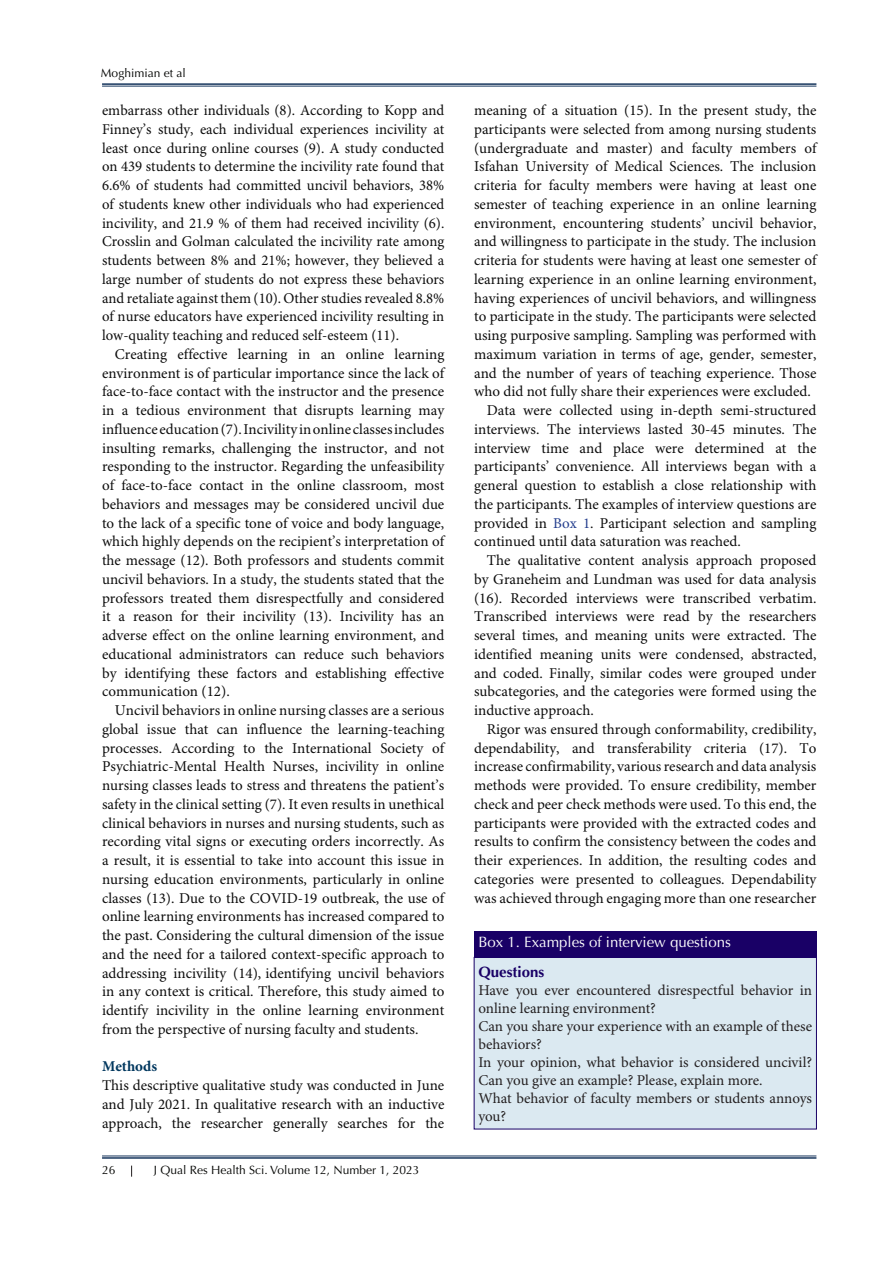
<style>
.page{position:relative;width:893px;height:1263px;background:#fff}
.page>*{position:absolute;margin:0;border:0;box-sizing:border-box;transform-origin:0 0}
.t1{font:15px/18.8px "Minion Pro";color:#0d0d0d;text-align:justify}
.t2{font:15px/18px "Minion Pro";letter-spacing:-.005em;color:#231f20}
.t3{font:15px "Optima LT Std";color:#fff}
.t4{font:700 15px "Optima LT Std";color:#190066}
.t5{font:700 15px "Minion Pro";color:#00375e}
.t6{font:12px "Optima LT Std";color:#040503}
.s1{color:#253f8e}
</style>
<div class="page">
<hr style="left:102px;top:83px;width:714px;height:2px;background:#17365d">
<hr style="left:102px;top:86px;width:714px;height:1px;background:#17365d">
<hr style="left:102px;top:1156px;width:714px;height:1px;background:#17365d">
<hr style="left:102px;top:1157px;width:714px;height:2px;background:#17365d">
<svg style="left:131px;top:1165px;width:1px;height:12px"></svg>
<div style="left:474px;top:957px;width:342px;height:172px;background:#dbe9f1"></div>
<div style="left:474px;top:957px;width:342px;height:172px;border:1px solid #190066"></div>
<div style="left:474px;top:931px;width:342px;height:26px;background:#190066"></div>
<p class="t6" style="left:101px;top:66px;width:86px">Moghimian et al</p>
<p class="t1" style="left:102px;top:102px;width:344px">embarrass other individuals (8). According to Kopp and Finney’s study, each individual experiences incivility at least once during online courses (9). A study conducted on 439 students to determine the incivility rate found that 6.6% of students had committed uncivil behaviors, 38% of students knew other individuals who had experienced incivility, and 21.9 % of them had received incivility (6).<br>Crosslin and Golman calculated the incivility rate among students between 8% and 21%; however, they believed a large number of students do not express these behaviors and retaliate against them (10). Other studies revealed 8.8% of nurse educators have experienced incivility resulting in low-quality teaching and reduced self-esteem (11).</p>
<p class="t1" style="left:102px;top:345px;width:344px;text-indent:13px">Creating effective learning in an online learning environment is of particular importance since the lack of face-to-face contact with the instructor and the presence in a tedious environment that disrupts learning may influence education (7). Incivility in online classes includes insulting remarks, challenging the instructor, and not responding to the instructor. Regarding the unfeasibility of face-to-face contact in the online classroom, most behaviors and messages may be considered uncivil due to the lack of a specific tone of voice and body language, which highly depends on the recipient’s interpretation of the message (12). Both professors and students commit uncivil behaviors. In a study, the students stated that the professors treated them disrespectfully and considered it a reason for their incivility (13). Incivility has an adverse effect on the online learning environment, and educational administrators can reduce such behaviors by identifying these factors and establishing effective communication (12).</p>
<p class="t1" style="left:102px;top:702px;width:344px;text-indent:13px">Uncivil behaviors in online nursing classes are a serious global issue that can influence the learning-teaching processes. According to the International Society of Psychiatric-Mental Health Nurses, incivility in online nursing classes leads to stress and threatens the patient’s safety in the clinical setting (7). It even results in unethical clinical behaviors in nurses and nursing students, such as recording vital signs or executing orders incorrectly. As a result, it is essential to take into account this issue in nursing education environments, particularly in online classes (13). Due to the COVID-19 outbreak, the use of online learning environments has increased compared to the past. Considering the cultural dimension of the issue and the need for a tailored context-specific approach to addressing incivility (14), identifying uncivil behaviors in any context is critical. Therefore, this study aimed to identify incivility in the online learning environment from the perspective of nursing faculty and students.</p>
<p class="t5" style="left:102px;top:1056px;width:57px">Methods</p>
<p class="t1" style="left:102px;top:1077px;width:344px">This descriptive qualitative study was conducted in June and July 2021. In qualitative research with an inductive approach, the researcher generally searches for the</p>
<p class="t6" style="left:102px;top:1163px;width:15px">26</p>
<p class="t6" style="left:154px;top:1163px;width:267px">J Qual Res Health Sci. Volume 12, Number 1, 2023</p>
<p class="t1" style="left:474px;top:102px;width:344px">meaning of a situation (15). In the present study, the participants were selected from among nursing students (undergraduate and master) and faculty members of Isfahan University of Medical Sciences. The inclusion criteria for faculty members were having at least one semester of teaching experience in an online learning environment, encountering students’ uncivil behavior, and willingness to participate in the study. The inclusion criteria for students were having at least one semester of learning experience in an online learning environment, having experiences of uncivil behaviors, and willingness to participate in the study. The participants were selected using purposive sampling. Sampling was performed with maximum variation in terms of age, gender, semester, and the number of years of teaching experience. Those who did not fully share their experiences were excluded.</p>
<p class="t1" style="left:474px;top:402px;width:344px;text-indent:13px">Data were collected using in-depth semi-structured interviews. The interviews lasted 30-45 minutes. The interview time and place were determined at the participants’ convenience. All interviews began with a general question to establish a close relationship with the participants. The examples of interview questions are provided in <span class="s1">Box 1</span>. Participant selection and sampling continued until data saturation was reached.</p>
<p class="t1" style="left:474px;top:552px;width:344px;text-indent:13px">The qualitative content analysis approach proposed by Graneheim and Lundman was used for data analysis (16). Recorded interviews were transcribed verbatim.<br>Transcribed interviews were read by the researchers several times, and meaning units were extracted. The identified meaning units were condensed, abstracted, and coded. Finally, similar codes were grouped under subcategories, and the categories were formed using the inductive approach.</p>
<p class="t1" style="left:474px;top:720px;width:344px;text-indent:13px">Rigor was ensured through conformability, credibility, dependability, and transferability criteria (17). To increase confirmability, various research and data analysis methods were provided. To ensure credibility, member check and peer check methods were used. To this end, the participants were provided with the extracted codes and results to confirm the consistency between the codes and their experiences. In addition, the resulting codes and categories were presented to colleagues. Dependability was achieved through engaging more than one researcher</p>
<p class="t3" style="left:478px;top:933px;width:254px">Box 1. Examples of interview questions</p>
<p class="t4" style="left:478px;top:963px;width:67px">Questions</p>
<p class="t2" style="left:478px;top:982px;width:335px">Have you ever encountered disrespectful behavior in online learning environment?</p>
<p class="t2" style="left:478px;top:1018px;width:335px">Can you share your experience with an example of these behaviors?</p>
<p class="t2" style="left:478px;top:1054px;width:335px">In your opinion, what behavior is considered uncivil?<br>Can you give an example? Please, explain more.</p>
<p class="t2" style="left:478px;top:1090px;width:335px">What behavior of faculty members or students annoys you?</p>
</div>
